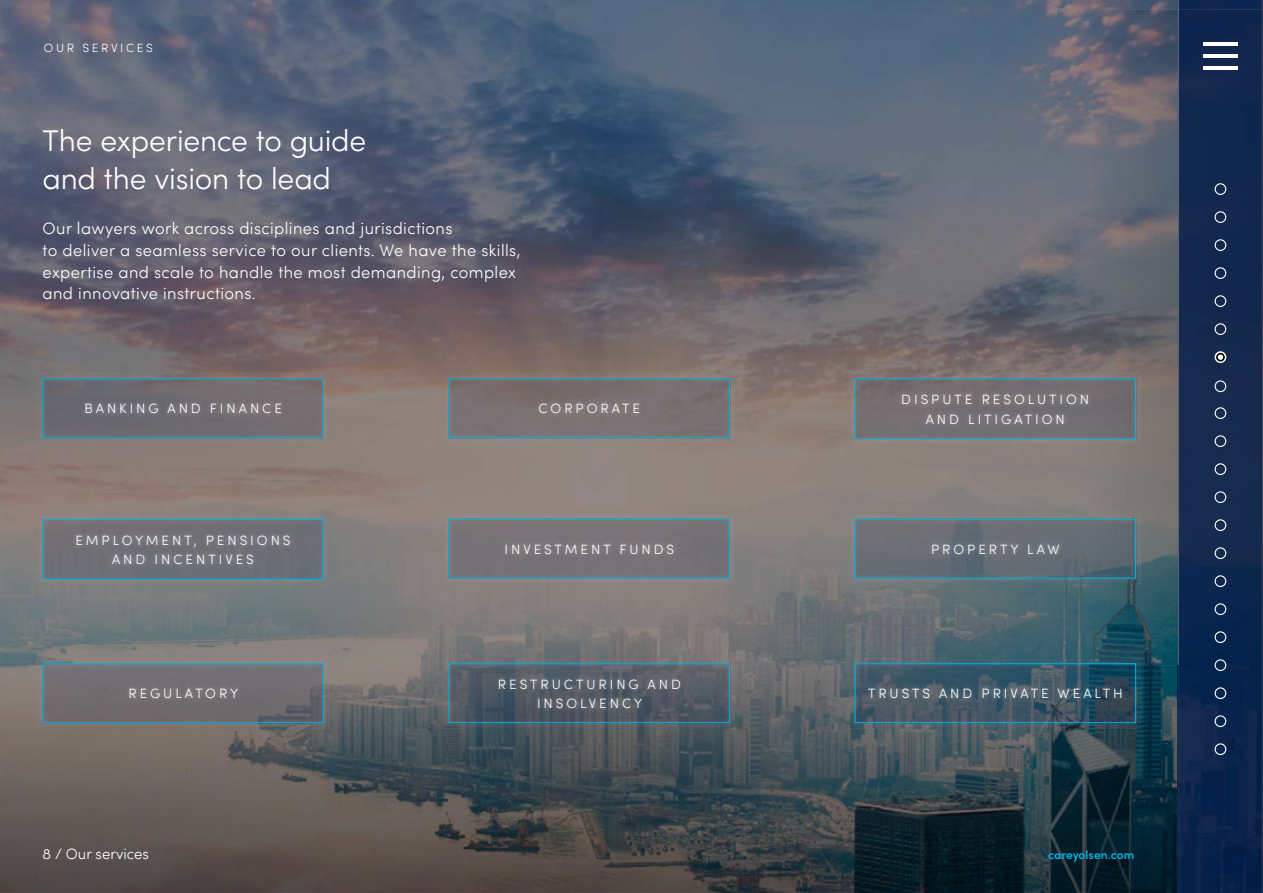
<style>
.page{position:relative;width:1263px;height:893px;background:#fff}
.page>*{position:absolute;margin:0;border:0;box-sizing:border-box;transform-origin:0 0}
.t1{font:300 30px/37.7px "Sofia Pro";letter-spacing:-.005em;color:#fff}
.t2{font:300 16.5px/21.6px "Sofia Pro";letter-spacing:.025em;color:#fff}
.t3{font:300 15px "Sofia Pro";color:#fff}
.t4{font:300 13.5px/19.4px "Sofia Pro";letter-spacing:.22em;color:#fff;text-align:center}
.t5{font:600 12px "Sofia Pro";color:#00b3e3}
.t6{font:300 12px "Sofia Pro";letter-spacing:.22em;color:#fff}
</style>
<div class="page">
<img style="left:0;top:0;width:894px;height:525px">
<img style="left:894px;top:0;width:211px;height:514px">
<img style="left:1105px;top:0;width:158px;height:10px">
<img style="left:0;top:525px;width:51px;height:140px">
<img style="left:316px;top:525px;width:157px;height:140px">
<img style="left:685px;top:525px;width:209px;height:140px">
<img style="left:51px;top:584px;width:265px;height:74px">
<img style="left:473px;top:584px;width:212px;height:74px">
<img style="left:894px;top:584px;width:238px;height:74px">
<img style="left:1089px;top:10px;width:174px;height:519px">
<img style="left:1132px;top:529px;width:131px;height:156px">
<img style="left:1262px;top:685px;width:1px;height:208px">
<img style="left:0;top:665px;width:51px;height:228px">
<img style="left:311px;top:665px;width:155px;height:228px">
<img style="left:726px;top:665px;width:155px;height:228px">
<img style="left:51px;top:728px;width:260px;height:165px">
<img style="left:466px;top:728px;width:260px;height:165px">
<img style="left:881px;top:728px;width:208px;height:165px">
<img style="left:1089px;top:665px;width:89px;height:228px">
<img style="left:1178px;top:0;width:84px;height:893px">
<svg style="left:1179px;top:0;width:1px;height:893px"></svg>
<img style="left:38px;top:373px;width:291px;height:70px">
<img style="left:45px;top:380px;width:277px;height:56px">
<div style="left:43px;top:378px;width:281px;height:60px;border:1px solid #00b3e3"></div>
<img style="left:850px;top:514px;width:291px;height:70px">
<img style="left:856px;top:521px;width:278px;height:55px">
<div style="left:854px;top:519px;width:282px;height:59px;border:1px solid #00b3e3"></div>
<img style="left:444px;top:514px;width:291px;height:70px">
<div style="left:451px;top:521px;width:277px;height:55px;background:#787277"></div>
<div style="left:449px;top:519px;width:281px;height:59px;border:1px solid #00b3e3"></div>
<img style="left:38px;top:514px;width:290px;height:70px">
<img style="left:45px;top:521px;width:276px;height:57px">
<div style="left:43px;top:519px;width:280px;height:61px;border:1px solid #00b3e3"></div>
<img style="left:850px;top:373px;width:291px;height:71px">
<img style="left:856px;top:380px;width:278px;height:57px">
<div style="left:854px;top:378px;width:282px;height:61px;border:1px solid #00b3e3"></div>
<img style="left:444px;top:373px;width:291px;height:70px">
<img style="left:451px;top:380px;width:277px;height:56px">
<div style="left:449px;top:378px;width:281px;height:60px;border:1px solid #00b3e3"></div>
<img style="left:38px;top:658px;width:291px;height:70px">
<img style="left:45px;top:665px;width:277px;height:56px">
<div style="left:43px;top:663px;width:281px;height:60px;border:1px solid #00b3e3"></div>
<img style="left:444px;top:658px;width:291px;height:70px">
<img style="left:451px;top:665px;width:277px;height:56px">
<div style="left:449px;top:663px;width:281px;height:60px;border:1px solid #00b3e3"></div>
<img style="left:850px;top:658px;width:291px;height:70px">
<img style="left:857px;top:665px;width:277px;height:56px">
<div style="left:855px;top:663px;width:281px;height:60px;border:1px solid #00b3e3"></div>
<div style="left:1214px;top:183px;width:12px;height:12px;border:1px solid #fff;border-radius:50%"></div>
<div style="left:1214px;top:211px;width:12px;height:12px;border:1px solid #fff;border-radius:50%"></div>
<div style="left:1214px;top:239px;width:12px;height:12px;border:1px solid #fff;border-radius:50%"></div>
<div style="left:1214px;top:267px;width:12px;height:12px;border:1px solid #fff;border-radius:50%"></div>
<div style="left:1214px;top:295px;width:12px;height:12px;border:1px solid #fff;border-radius:50%"></div>
<div style="left:1214px;top:323px;width:12px;height:12px;border:1px solid #fff;border-radius:50%"></div>
<div style="left:1215px;top:352px;width:11px;height:10px;background:#e9e9ea;border-radius:50%"></div>
<div style="left:1214px;top:351px;width:12px;height:12px;border:1px solid #fff;border-radius:50%"></div>
<div style="left:1217px;top:354px;width:7px;height:7px;background:#fff;border-radius:50%"></div>
<div style="left:1216px;top:353px;width:9px;height:9px;border:2px solid #000;border-radius:50%"></div>
<div style="left:1214px;top:380px;width:12px;height:12px;border:1px solid #fff;border-radius:50%"></div>
<div style="left:1214px;top:407px;width:12px;height:12px;border:1px solid #fff;border-radius:50%"></div>
<div style="left:1214px;top:435px;width:12px;height:12px;border:1px solid #fff;border-radius:50%"></div>
<div style="left:1214px;top:463px;width:12px;height:12px;border:1px solid #fff;border-radius:50%"></div>
<div style="left:1214px;top:491px;width:12px;height:12px;border:1px solid #fff;border-radius:50%"></div>
<div style="left:1214px;top:519px;width:12px;height:12px;border:1px solid #fff;border-radius:50%"></div>
<div style="left:1214px;top:547px;width:12px;height:12px;border:1px solid #fff;border-radius:50%"></div>
<div style="left:1214px;top:575px;width:12px;height:12px;border:1px solid #fff;border-radius:50%"></div>
<div style="left:1214px;top:603px;width:12px;height:12px;border:1px solid #fff;border-radius:50%"></div>
<div style="left:1214px;top:631px;width:12px;height:12px;border:1px solid #fff;border-radius:50%"></div>
<div style="left:1214px;top:659px;width:12px;height:12px;border:1px solid #fff;border-radius:50%"></div>
<div style="left:1214px;top:687px;width:12px;height:12px;border:1px solid #fff;border-radius:50%"></div>
<div style="left:1214px;top:715px;width:12px;height:12px;border:1px solid #fff;border-radius:50%"></div>
<div style="left:1214px;top:743px;width:12px;height:12px;border:1px solid #fff;border-radius:50%"></div>
<hr style="left:1203px;top:43px;width:34px;height:3px;background:#fff">
<hr style="left:1203px;top:54px;width:34px;height:4px;background:#fff">
<hr style="left:1203px;top:66px;width:34px;height:3px;background:#fff">
<p class="t6" style="left:44px;top:39px;width:111px">OUR SERVICES</p>
<h1 class="t1" style="left:43px;top:120px;width:325px">The experience to guide and the vision to lead</h1>
<p class="t2" style="left:43px;top:217px;width:479px">Our lawyers work across disciplines and jurisdictions<br>to deliver a seamless service to our clients. We have the skills, expertise and scale to handle the most demanding, complex and innovative instructions.</p>
<p class="t4" style="left:84px;top:398px;width:199px">BANKING AND FINANCE</p>
<p class="t4" style="left:539px;top:398px;width:103px">CORPORATE</p>
<p class="t4" style="left:901px;top:389px;width:189px">DISPUTE RESOLUTION<br>AND LITIGATION</p>
<p class="t4" style="left:75px;top:529px;width:217px">EMPLOYMENT, PENSIONS<br>AND INCENTIVES</p>
<p class="t4" style="left:504px;top:538px;width:171px">INVESTMENT FUNDS</p>
<p class="t4" style="left:931px;top:538px;width:130px">PROPERTY LAW</p>
<p class="t4" style="left:129px;top:683px;width:111px">REGULATORY</p>
<p class="t4" style="left:498px;top:673px;width:184px">RESTRUCTURING AND<br>INSOLVENCY</p>
<p class="t4" style="left:868px;top:683px;width:256px">TRUSTS AND PRIVATE WEALTH</p>
<p class="t3" style="left:43px;top:843px;width:108px">8 / Our services</p>
<p class="t5" style="left:1048px;top:846px;width:88px">careyolsen.com</p>
</div>
